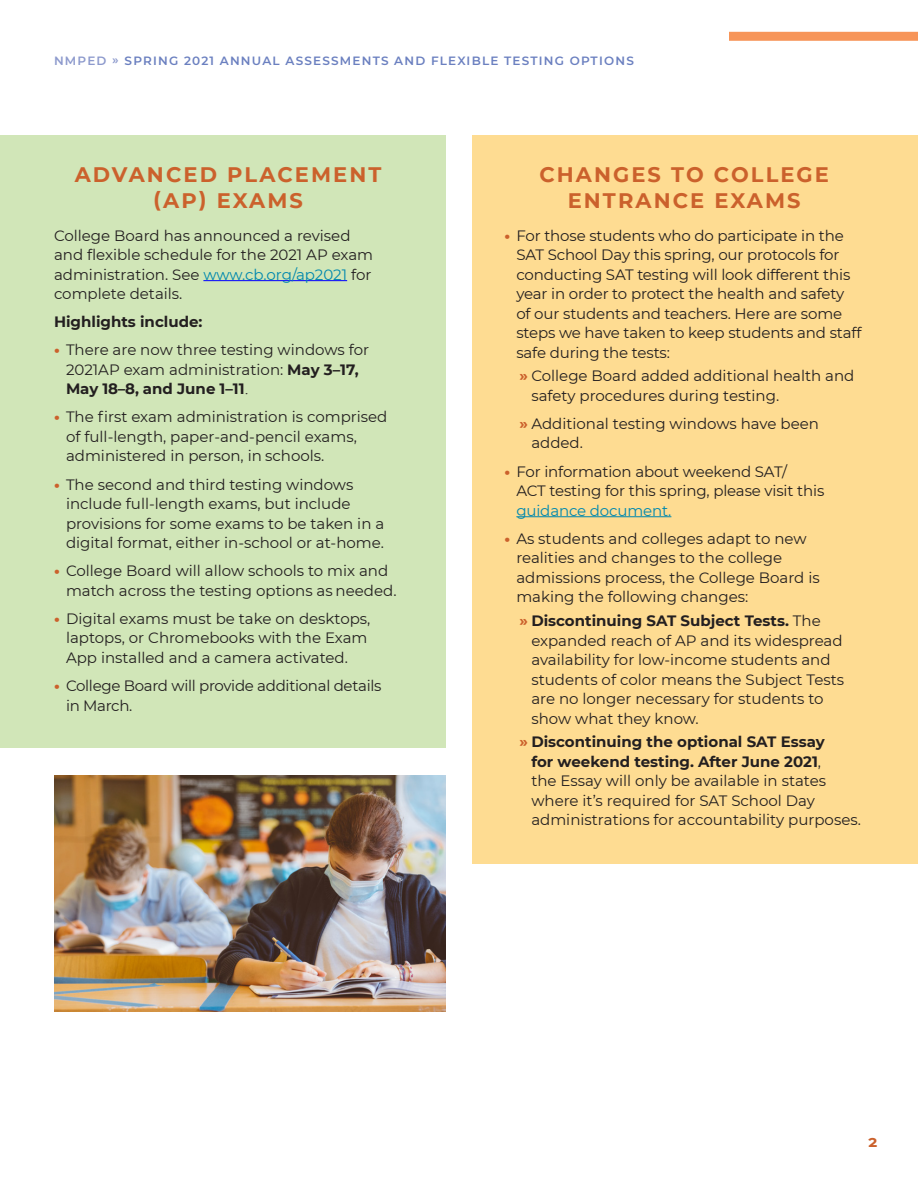
<style>
.page{position:relative;width:918px;height:1188px;background:#fff}
.page>*{position:absolute;margin:0;border:0;box-sizing:border-box;transform-origin:0 0}
.Column_Heads{font:700 21px/25.2px "Montserrat";letter-spacing:.1em;color:#cb612c;text-align:center}
.Bullet_Text_10_13{font:15px/19.5px "Montserrat";color:#231f20}
.Text_10_13{font:15px/19.5px "Montserrat";color:#231f20}
.Bullet_Text_10_13-2{font:15px/19.5px "Montserrat";letter-spacing:-.02em;color:#231f20}
.Text_10_13-2{font:700 15px "Montserrat";color:#231f20}
.Page{font:700 15px "Montserrat";color:#cb612c}
.t1{font:600 12px "Montserrat";letter-spacing:.1em;color:#6b80c0}
.s1{color:#8d9acd}
.s2{color:#0088ae}
.s3{font-weight:800;color:#cb612c}
.s4{font-weight:700}
.s5{font-family:"Times New Roman"}
.s6{font-weight:700;color:#cb612c}
</style>
<div class="page">
<div style="left:0;top:135px;width:446px;height:612px;background:#d1e6b8"></div>
<div style="left:472px;top:135px;width:446px;height:729px;background:#fedc92"></div>
<hr style="left:203px;top:280px;width:144px;height:1px;background:#00f">
<hr style="left:516px;top:516px;width:155px;height:1px;background:#0088ae">
<div style="left:729px;top:32px;width:189px;height:9px;background:#f79559"></div>
<img style="left:54px;top:776px;width:392px;height:235px">
<p class="t1" style="left:54px;top:53px;width:581px"><span class="s1">NMPED »</span> SPRING 2021 ANNUAL ASSESSMENTS AND FLEXIBLE TESTING OPTIONS</p>
<p class="Column_Heads" style="left:75px;top:161px;width:308px">ADVANCED PLACEMENT (AP) EXAMS</p>
<p class="Text_10_13" style="left:54px;top:225px;width:321px">College Board has announced a revised and flexible schedule for the 2021 AP exam administration. See <span class="s2">www.cb.org/ap2021</span> for complete details.</p>
<p class="Text_10_13-2" style="left:54px;top:311px;width:150px">Highlights include:</p>
<p class="Bullet_Text_10_13" style="left:66px;top:340px;width:305px;text-indent:-12px"><span class="s3">•</span> There are now three testing windows for<br>2021AP exam administration: <span class="s4">May 3–17,<br>May 18–8, and June 1–11</span><span class="s5">.</span></p>
<p class="Bullet_Text_10_13" style="left:66px;top:407px;width:323px;text-indent:-12px"><span class="s3">•</span> The first exam administration is comprised of full-length, paper-and-pencil exams, administered in person, in schools.</p>
<p class="Bullet_Text_10_13" style="left:66px;top:474px;width:320px;text-indent:-12px"><span class="s3">•</span> The second and third testing windows include full-length exams, but include provisions for some exams to be taken in a digital format, either in-school or at-home.</p>
<p class="Bullet_Text_10_13" style="left:66px;top:561px;width:332px;text-indent:-12px"><span class="s3">•</span> College Board will allow schools to mix and match across the testing options as needed.</p>
<p class="Bullet_Text_10_13" style="left:66px;top:608px;width:306px;text-indent:-12px"><span class="s3">•</span> Digital exams must be take on desktops, laptops, or Chromebooks with the Exam<br>App installed and a camera activated.</p>
<p class="Bullet_Text_10_13-2" style="left:66px;top:675px;width:317px;text-indent:-12px"><span class="s3">•</span> College Board will provide additional details in March.</p>
<p class="Column_Heads" style="left:539px;top:161px;width:291px">CHANGES TO COLLEGE<br>ENTRANCE EXAMS</p>
<p class="Bullet_Text_10_13" style="left:516px;top:225px;width:347px;text-indent:-12px"><span class="s3">•</span> For those students who do participate in the SAT School Day this spring, our protocols for conducting SAT testing will look different this year in order to protect the health and safety of our students and teachers. Here are some steps we have taken to keep students and staff safe during the tests:</p>
<p class="Bullet_Text_10_13" style="left:531px;top:366px;width:325px;text-indent:-12px"><span class="s6">»</span> College Board added additional health and safety procedures during testing.</p>
<p class="Bullet_Text_10_13" style="left:531px;top:413px;width:289px;text-indent:-12px"><span class="s6">»</span> Additional testing windows have been added.</p>
<p class="Bullet_Text_10_13" style="left:516px;top:461px;width:310px;text-indent:-12px"><span class="s3">•</span> For information about weekend SAT/<br>ACT testing for this spring, please visit this <span class="s2">guidance document.</span></p>
<p class="Bullet_Text_10_13" style="left:516px;top:528px;width:305px;text-indent:-12px"><span class="s3">•</span> As students and colleges adapt to new realities and changes to the college admissions process, the College Board is making the following changes:</p>
<p class="Bullet_Text_10_13" style="left:531px;top:610px;width:314px;text-indent:-12px"><span class="s6">»</span> <span class="s4">Discontinuing SAT Subject Tests.</span> The expanded reach of AP and its widespread availability for low-income students and students of color means the Subject Tests are no longer necessary for students to show what they know.</p>
<p class="Bullet_Text_10_13" style="left:531px;top:732px;width:331px;text-indent:-12px"><span class="s6">»</span> <span class="s4">Discontinuing the optional SAT Essay<br>for weekend testing. After June 2021</span>,<br>the Essay will only be available in states where it’s required for SAT School Day administrations for accountability purposes.</p>
<p class="Page" style="left:869px;top:1131px;width:10px">2</p>
</div>
